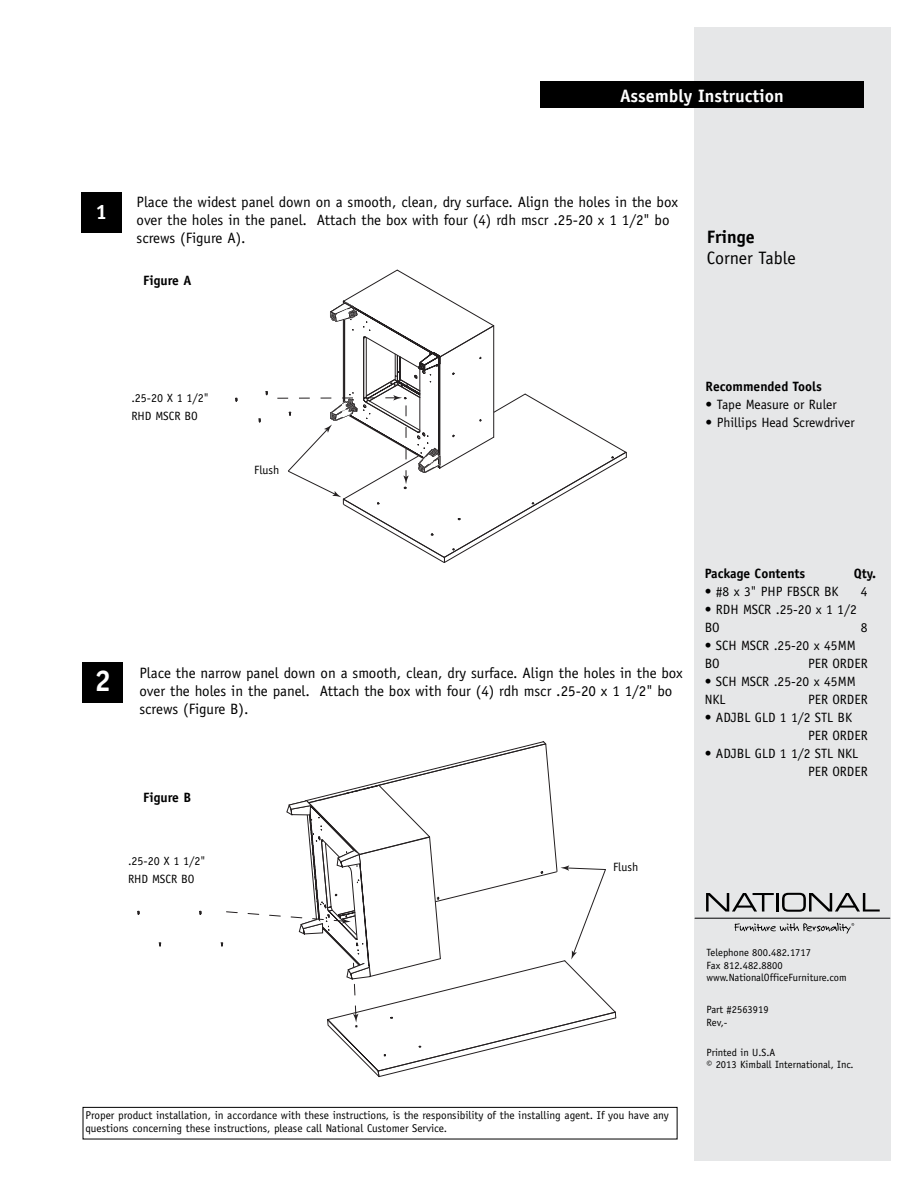
<style>
.page{position:relative;width:918px;height:1188px;background:#fff}
.page>*{position:absolute;margin:0;border:0;box-sizing:border-box;transform-origin:0 0}
.t1{font:700 30px "Officina Sans Std";color:#fff}
.t2{font:700 21px "Officina Sans Std";color:#fff}
.t3{font:700 18px "Officina Sans Std";color:#fff}
.t4{font:18px "Officina Sans Std";color:#000}
.t5{font:700 18px "Officina Sans Std";color:#000}
.t6{font:15px/18px "Officina Sans Std";color:#000}
.t7{font:13.5px/18px "Officina Sans Std";color:#000}
.t8{font:700 13.5px "Officina Sans Std";color:#000}
.t9{font:12px/18px "Officina Sans Std";color:#000}
.t10{font:11.25px/13.5px "Officina Sans Std";color:#000}
.t11{font:10.5px/12.8px "Officina Sans Std";color:#000}
</style>
<div class="page">
<div style="left:694px;top:27px;width:197px;height:1134px;background:#e6e7e8"></div>
<div style="left:83px;top:1107px;width:594px;height:32px;border:1px solid #000"></div>
<div style="left:540px;top:81px;width:324px;height:27px;background:#000"></div>
<div style="left:81px;top:193px;width:41px;height:40px;background:#000"></div>
<svg style="left:706px;top:893px;width:68px;height:19px"></svg>
<hr style="left:776px;top:893px;width:3px;height:19px;background:#000">
<svg style="left:782px;top:893px;width:98px;height:19px"></svg>
<hr style="left:695px;top:918px;width:195px;height:1px;background:#000">
<svg style="left:735px;top:923px;width:119px;height:11px"></svg>
<div style="left:83px;top:662px;width:40px;height:40px;background:#000"></div>
<svg style="left:235px;top:397px;width:3px;height:5px"></svg>
<svg style="left:258px;top:269px;width:369px;height:294px"></svg>
<div style="left:253px;top:464px;width:31px;height:25px;background:#fff"></div>
<svg style="left:137px;top:910px;width:3px;height:5px"></svg>
<svg style="left:199px;top:910px;width:3px;height:5px"></svg>
<svg style="left:220px;top:741px;width:397px;height:336px"></svg>
<div style="left:612px;top:861px;width:30px;height:24px;background:#fff"></div>
<p class="t3" style="left:620px;top:89px;width:165px">Assembly Instruction</p>
<h2 class="t2" style="left:95px;top:204px;width:13px">1</h2>
<p class="t6" style="left:136px;top:194px;width:543px">Place the widest panel down on a smooth, clean, dry surface. Align the holes in the box over the holes in the panel. Attach the box with four (4) rdh mscr .25-20 x 1 1/2" bo screws (Figure A).</p>
<p class="t8" style="left:143px;top:275px;width:50px">Figure A</p>
<p class="t5" style="left:707px;top:230px;width:50px">Fringe</p>
<p class="t4" style="left:707px;top:251px;width:91px">Corner Table</p>
<p class="t9" style="left:131px;top:390px;width:79px">.25-20 X 1 1/2"<br>RHD MSCR BO</p>
<p class="t9" style="left:254px;top:462px;width:27px">Flush</p>
<p class="t8" style="left:706px;top:382px;width:118px">Recommended Tools</p>
<p class="t7" style="left:706px;top:397px;width:133px">• Tape Measure or Ruler</p>
<p class="t7" style="left:706px;top:415px;width:151px">• Phillips Head Screwdriver</p>
<h1 class="t1" style="left:95px;top:670px;width:18px">2</h1>
<p class="t6" style="left:139px;top:665px;width:545px">Place the narrow panel down on a smooth, clean, dry surface. Align the holes in the box over the holes in the panel. Attach the box with four (4) rdh mscr .25-20 x 1 1/2" bo screws (Figure B).</p>
<p class="t8" style="left:143px;top:792px;width:49px">Figure B</p>
<p class="t9" style="left:128px;top:853px;width:79px">.25-20 X 1 1/2"<br>RHD MSCR BO</p>
<p class="t9" style="left:613px;top:859px;width:27px">Flush</p>
<p class="t8" style="left:705px;top:569px;width:102px">Package Contents</p>
<p class="t8" style="left:854px;top:569px;width:24px">Qty.</p>
<p class="t7" style="left:705px;top:584px;width:135px">• #8 x 3" PHP FBSCR BK</p>
<p class="t7" style="left:861px;top:584px;width:8px">4</p>
<p class="t7" style="left:705px;top:602px;width:154px">• RDH MSCR .25-20 x 1 1/2<br>BO</p>
<p class="t7" style="left:861px;top:620px;width:8px">8</p>
<p class="t7" style="left:705px;top:638px;width:152px">• SCH MSCR .25-20 x 45MM<br>BO</p>
<p class="t7" style="left:808px;top:656px;width:61px">PER ORDER</p>
<p class="t7" style="left:705px;top:674px;width:152px">• SCH MSCR .25-20 x 45MM<br>NKL</p>
<p class="t7" style="left:808px;top:692px;width:61px">PER ORDER</p>
<p class="t7" style="left:808px;top:710px;width:61px;text-indent:-103px">• ADJBL GLD 1 1/2 STL BK<br>PER ORDER</p>
<p class="t7" style="left:808px;top:746px;width:61px;text-indent:-103px">• ADJBL GLD 1 1/2 STL NKL<br>PER ORDER</p>
<p class="t11" style="left:706px;top:947px;width:142px">Telephone 800.482.1717<br>Fax 812.482.8800 www.NationalOfficeFurniture.com</p>
<p class="t11" style="left:706px;top:1004px;width:64px">Part #2563919<br>Rev,-</p>
<p class="t11" style="left:706px;top:1047px;width:149px">Printed in U.S.A<br>© 2013 Kimball International, Inc.</p>
<p class="t10" style="left:86px;top:1109px;width:585px">Proper product installation, in accordance with these instructions, is the responsibility of the installing agent. If you have any questions concerning these instructions, please call National Customer Service.</p>
</div>
